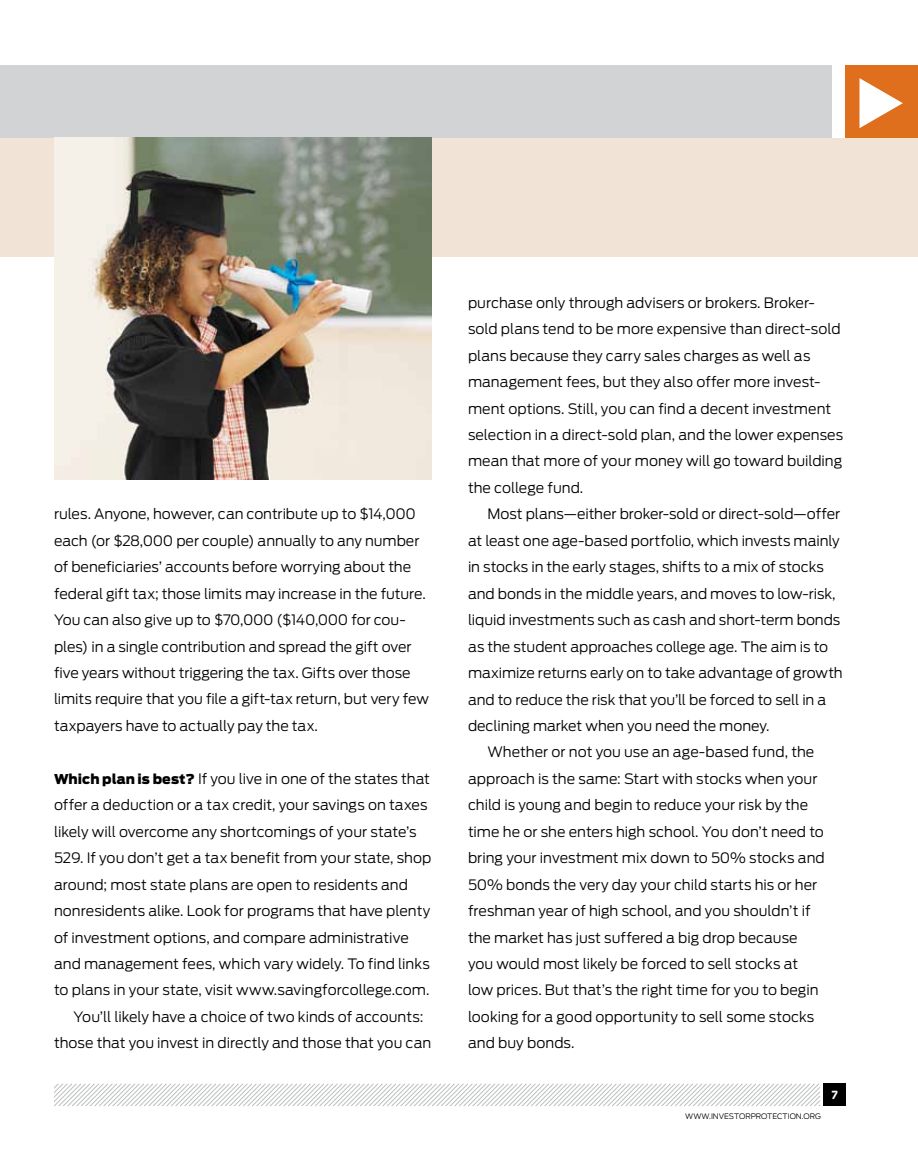
<style>
.page{position:relative;width:918px;height:1175px;background:#fff}
.page>*{position:absolute;margin:0;border:0;box-sizing:border-box;transform-origin:0 0}
.t1{font:300 14.25px/26.4px "Antenna";letter-spacing:-.005em;color:#000}
.t2{font:10.5px "Retina Micro D10";color:#fff}
.t3{font:300 7.5px "Antenna";letter-spacing:-.005em;color:#000}
.s1{font-weight:900;font-size:13.5px}
</style>
<div class="page">
<div style="left:823px;top:1083px;width:23px;height:23px;background:#000"></div>
<svg style="left:54px;top:1083px;width:767px;height:24px"></svg>
<div style="left:0;top:66px;width:832px;height:72px;background:#d1d3d4"></div>
<div style="left:846px;top:66px;width:72px;height:72px;background:#df6f1d"></div>
<svg style="left:859px;top:78px;width:44px;height:50px"></svg>
<div style="left:0;top:138px;width:918px;height:118px;background:#f1e4d7"></div>
<img style="left:54px;top:138px;width:378px;height:341px">
<p class="t1" style="left:54px;top:501px;width:376px">rules. Anyone, however, can contribute up to $14,000 each (or $28,000 per couple) annually to any number of beneficiaries’ accounts before worrying about the federal gift tax; those limits may increase in the future.<br>You can also give up to $70,000 ($140,000 for cou&shy;ples) in a single contribution and spread the gift over five years without triggering the tax. Gifts over those limits require that you file a gift-tax return, but very few taxpayers have to actually pay the tax.</p>
<p class="t1" style="left:54px;top:765px;width:378px"><span class="s1">Which plan is best?</span> If you live in one of the states that</p>
<p class="t1" style="left:54px;top:792px;width:375px">offer a deduction or a tax credit, your savings on taxes</p>
<p class="t1" style="left:54px;top:818px;width:364px">likely will overcome any shortcomings of your state’s</p>
<p class="t1" style="left:54px;top:845px;width:379px">529. If you don’t get a tax benefit from your state, shop</p>
<p class="t1" style="left:54px;top:871px;width:355px">around; most state plans are open to residents and</p>
<p class="t1" style="left:54px;top:897px;width:378px">nonresidents alike. Look for programs that have plenty</p>
<p class="t1" style="left:54px;top:924px;width:356px">of investment options, and compare administrative</p>
<p class="t1" style="left:54px;top:950px;width:377px">and management fees, which vary widely. To find links</p>
<p class="t1" style="left:54px;top:977px;width:377px">to plans in your state, visit www.savingforcollege.com.</p>
<p class="t1" style="left:73px;top:1003px;width:351px">You’ll likely have a choice of two kinds of accounts:</p>
<p class="t1" style="left:54px;top:1030px;width:379px">those that you invest in directly and those that you can</p>
<p class="t1" style="left:468px;top:289px;width:377px">purchase only through advisers or brokers. Broker&shy;sold plans tend to be more expensive than direct-sold plans because they carry sales charges as well as management fees, but they also offer more invest&shy;ment options. Still, you can find a decent investment selection in a direct-sold plan, and the lower expenses mean that more of your money will go toward building the college fund.</p>
<p class="t1" style="left:487px;top:501px;width:354px">Most plans—either broker-sold or direct-sold—offer</p>
<p class="t1" style="left:468px;top:527px;width:373px">at least one age-based portfolio, which invests mainly</p>
<p class="t1" style="left:468px;top:554px;width:358px">in stocks in the early stages, shifts to a mix of stocks</p>
<p class="t1" style="left:468px;top:580px;width:369px">and bonds in the middle years, and moves to low-risk,</p>
<p class="t1" style="left:468px;top:607px;width:374px">liquid investments such as cash and short-term bonds</p>
<p class="t1" style="left:468px;top:633px;width:362px">as the student approaches college age. The aim is to</p>
<p class="t1" style="left:468px;top:659px;width:376px">maximize returns early on to take advantage of growth</p>
<p class="t1" style="left:468px;top:686px;width:360px">and to reduce the risk that you’ll be forced to sell in a</p>
<p class="t1" style="left:468px;top:712px;width:303px">declining market when you need the money.</p>
<p class="t1" style="left:487px;top:739px;width:328px">Whether or not you use an age-based fund, the</p>
<p class="t1" style="left:468px;top:765px;width:351px">approach is the same: Start with stocks when your</p>
<p class="t1" style="left:468px;top:792px;width:342px">child is young and begin to reduce your risk by the</p>
<p class="t1" style="left:468px;top:818px;width:357px">time he or she enters high school. You don’t need to</p>
<p class="t1" style="left:468px;top:844px;width:358px">bring your investment mix down to 50% stocks and</p>
<p class="t1" style="left:468px;top:871px;width:351px">50% bonds the very day your child starts his or her</p>
<p class="t1" style="left:468px;top:897px;width:344px">freshman year of high school, and you shouldn’t if</p>
<p class="t1" style="left:468px;top:924px;width:331px">the market has just suffered a big drop because</p>
<p class="t1" style="left:468px;top:950px;width:332px">you would most likely be forced to sell stocks at</p>
<p class="t1" style="left:468px;top:977px;width:352px">low prices. But that’s the right time for you to begin</p>
<p class="t1" style="left:468px;top:1003px;width:348px">looking for a good opportunity to sell some stocks</p>
<p class="t1" style="left:468px;top:1030px;width:108px">and buy bonds.</p>
<p class="t3" style="left:685px;top:1111px;width:10px">www</p>
<p class="t3" style="left:709px;top:1111px;width:21px">.i nvesto</p>
<p class="t3" style="left:745px;top:1111px;width:22px">rprote</p>
<p class="t3" style="left:777px;top:1111px;width:44px">ction.org</p>
<p class="t2" style="left:831px;top:1088px;width:8px">7</p>
</div>
